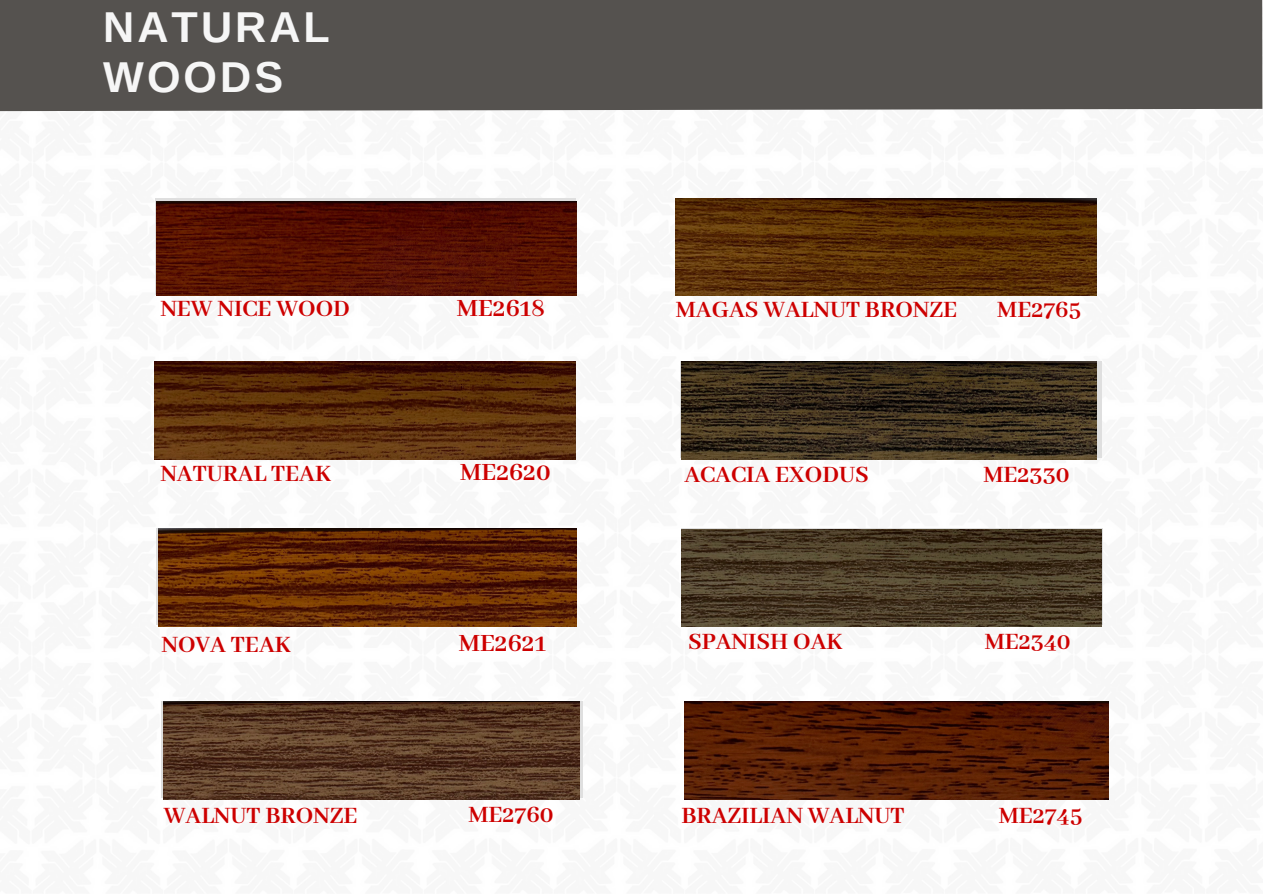
<style>
.page{position:relative;width:1263px;height:894px;background:#fff}
.page>*{position:absolute;margin:0;border:0;box-sizing:border-box;transform-origin:0 0}
.t1{font:700 43.2px/49.5px "Arimo";letter-spacing:.07em;color:#f6f6f6}
.t2{font:700 27px "Abhaya Libre";color:#cd0000}
.t3{font:700 25.5px "Abhaya Libre";color:#cd0000}
</style>
<div class="page">
<div style="left:155px;top:198px;width:421px;height:96px;background:#dfdfdf"></div>
<img style="left:681px;top:529px;width:420px;height:97px">
<img style="left:684px;top:701px;width:424px;height:98px">
<img style="left:676px;top:198px;width:420px;height:97px">
<img style="left:681px;top:361px;width:415px;height:98px">
<img style="left:164px;top:701px;width:416px;height:98px">
<img style="left:158px;top:528px;width:418px;height:98px">
<img style="left:155px;top:361px;width:420px;height:98px">
<img style="left:156px;top:201px;width:421px;height:94px">
<div style="left:0;top:0;width:1263px;height:112px;background:#55524f"></div>
<h1 class="t1" style="left:103px;top:3px;width:228px">NATURAL<br>WOODS</h1>
<p class="t3" style="left:160px;top:294px;width:191px">NEW NICE WOOD</p>
<p class="t2" style="left:457px;top:293px;width:90px">ME2618</p>
<p class="t3" style="left:676px;top:295px;width:283px">MAGAS WALNUT BRONZE</p>
<p class="t3" style="left:997px;top:295px;width:85px">ME2765</p>
<p class="t3" style="left:160px;top:459px;width:172px">NATURAL TEAK</p>
<p class="t2" style="left:460px;top:457px;width:92px">ME2620</p>
<p class="t3" style="left:684px;top:460px;width:186px">ACACIA EXODUS</p>
<p class="t3" style="left:983px;top:460px;width:88px">ME2330</p>
<p class="t3" style="left:162px;top:630px;width:131px">NOVA TEAK</p>
<p class="t2" style="left:459px;top:628px;width:89px">ME2621</p>
<p class="t3" style="left:688px;top:627px;width:156px">SPANISH OAK</p>
<p class="t3" style="left:985px;top:627px;width:87px">ME2340</p>
<p class="t3" style="left:164px;top:800px;width:195px">WALNUT BRONZE</p>
<p class="t3" style="left:468px;top:800px;width:87px">ME2760</p>
<p class="t3" style="left:681px;top:800px;width:225px">BRAZILIAN WALNUT</p>
<p class="t3" style="left:999px;top:800px;width:85px">ME2745</p>
</div>
